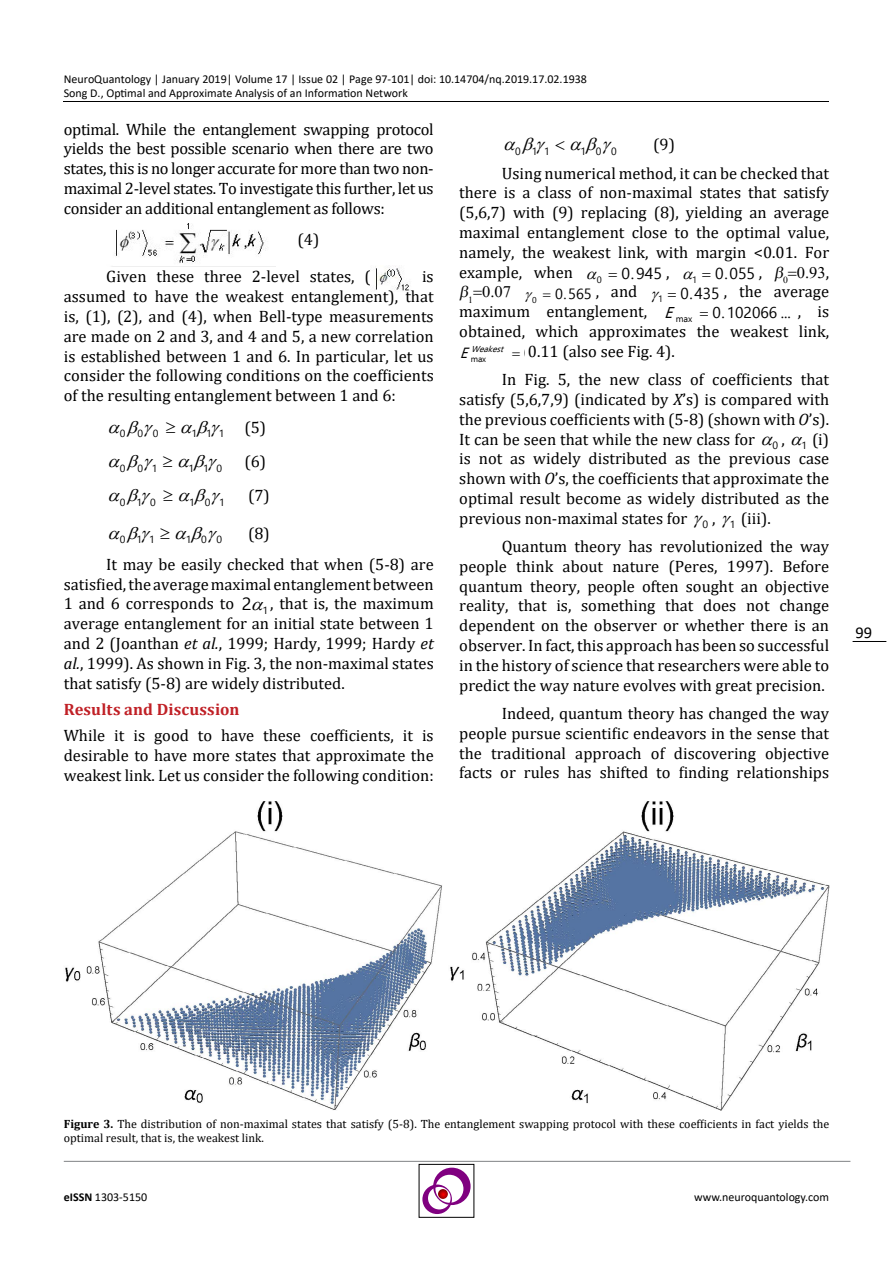
<style>
.page{position:relative;width:893px;height:1263px;background:#fff}
.page>*{position:absolute;margin:0;border:0;box-sizing:border-box;transform-origin:0 0}
.t1{font:16.5px/19.8px "Cambria";color:#000;text-align:justify}
.t2{font:700 16.5px "Cambria";letter-spacing:.01em;color:#c02026}
.t3{font:16.5px "Calibri";color:#000}
.t4{font:15.75px "Ebrima";color:#000}
.t5{font:15.6px "Ebrima";color:#000}
.t6{font:14.7px "Ebrima";color:#000}
.t7{font:italic 14.7px "Ebrima";color:#000}
.t8{font:14.55px "Ebrima";color:#000}
.t9{font:12px/14.4px "Calibri";color:#000}
.t10{font:12px/14.4px "Cambria";color:#000}
.t11{font:10.5px "Ebrima";color:#000}
.t12{font:10.35px "Ebrima";letter-spacing:.865em;color:#000}
.t13{font:9.15px "Ebrima";color:#000}
.t14{font:italic 8.55px "Ebrima";color:#000}
.t15{font:8.55px "Ebrima";color:#000}
.s1{font-family:"Cambria";font-size:16.5px}
.s2{font-family:"Ebrima";font-size:15.75px}
.s3{font-family:"Ebrima";font-style:italic;font-size:15.6px}
.s4{font-style:italic}
.s5{font-family:"Ebrima";font-size:17.55px}
.s6{font-weight:700}
</style>
<div class="page">
<svg style="left:422px;top:1168px;width:49px;height:46px"></svg>
<hr style="left:853px;top:641px;width:33px;height:1px;background:#000">
<hr style="left:64px;top:1161px;width:786px;height:1px;background:#808285">
<hr style="left:64px;top:101px;width:765px;height:1px;background:#000">
<img style="left:115px;top:223px;width:151px;height:40px">
<img style="left:375px;top:266px;width:35px;height:25px">
<img style="left:65px;top:801px;width:377px;height:309px">
<img style="left:450px;top:801px;width:379px;height:309px">
<p class="t9" style="left:64px;top:72px;width:525px">NeuroQuantology | January 2019| Volume 17 | Issue 02 | Page 97-101| doi: 10.14704/nq.2019.17.02.1938<br>Song D., Optimal and Approximate Analysis of an Information Network</p>
<p class="t1" style="left:64px;top:119px;width:371px">optimal. While the entanglement swapping protocol yields the best possible scenario when there are two states, this is no longer accurate for more than two non&shy;maximal 2-level states. To investigate this further, let us consider an additional entanglement as follows:</p>
<p class="t1" style="left:298px;top:230px;width:23px">(4)</p>
<p class="t1" style="left:106px;top:267px;width:266px">Given these three 2-level states, (</p>
<p class="t1" style="left:502px;top:130px;width:329px;line-height:28.3px;text-align:center">(9)<br>Using numerical method, it can be checked that</p>
<p class="t1" style="left:459px;top:183px;width:371px">there is a class of non-maximal states that satisfy (5,6,7) with (9) replacing (8), yielding an average maximal entanglement close to the optimal value, namely, the weakest link, with margin &lt;0.01. For example, when</p>
<p class="t11" style="left:515px;top:144px;width:36px">0 11</p>
<p class="t11" style="left:580px;top:144px;width:38px">100</p>
<p class="t13" style="left:597px;top:273px;width:7px">0</p>
<p class="t4" style="left:622px;top:262px;width:49px">0.945 <span class="s1">,</span></p>
<p class="t4" style="left:692px;top:262px;width:72px"><sub>1</sub> 0.055 <span class="s1">,</span></p>
<p class="t1" style="left:818px;top:262px;width:13px">✓,</p>
<p class="t1" style="left:64px;top:267px;width:371px;text-indent:358px">is assumed to have the weakest entanglement), that is, (1), (2), and (4), when Bell-type measurements are made on 2 and 3, and 4 and 5, a new correlation is established between 1 and 6. In particular, let us consider the following conditions on the coefficients of the resulting entanglement between 1 and 6:</p>
<p class="t12" style="left:120px;top:426px;width:40px">000</p>
<p class="t12" style="left:191px;top:426px;width:34px">111</p>
<p class="t1" style="left:244px;top:417px;width:23px">(5)</p>
<p class="t12" style="left:120px;top:460px;width:39px">0 01</p>
<p class="t12" style="left:188px;top:460px;width:35px">110</p>
<p class="t1" style="left:244px;top:451px;width:23px">(6)</p>
<p class="t12" style="left:120px;top:495px;width:37px">0 10</p>
<p class="t12" style="left:189px;top:495px;width:37px">101</p>
<p class="t1" style="left:248px;top:486px;width:23px">(7)</p>
<p class="t12" style="left:120px;top:532px;width:36px">0 11</p>
<p class="t12" style="left:186px;top:532px;width:38px">100</p>
<p class="t1" style="left:459px;top:282px;width:371px;text-indent:199px"><sub>1</sub> <span class="s2">0.435</span> , the average maximum entanglement, <span class="s3">E</span><sub>max</sub></p>
<p class="t15" style="left:532px;top:293px;width:6px">0</p>
<p class="t8" style="left:555px;top:283px;width:84px">0.565 <span class="s1">, and</span></p>
<p class="t5" style="left:712px;top:302px;width:118px">0.102066 ... <span class="s1">, is</span></p>
<p class="t1" style="left:459px;top:321px;width:371px">obtained, which approximates the weakest link,</p>
<p class="t15" style="left:471px;top:353px;width:17px">max</p>
<p class="t14" style="left:471px;top:342px;width:37px">Weakest</p>
<p class="t7" style="left:460px;top:343px;width:16px">E</p>
<p class="t1" style="left:502px;top:337px;width:329px;line-height:28.3px;text-indent:26px">0.11 (also see Fig. 4).<br>In Fig. 5, the new class of coefficients that</p>
<p class="t1" style="left:459px;top:389px;width:371px">satisfy (5,6,7,9) (indicated by <span class="s4">X</span>’s) is compared with the previous coefficients with (5-8) (shown with <span class="s4">O</span>’s).<br>It can be seen that while the new class for <sub>0</sub> , <sub>1</sub> (i) is not as widely distributed as the previous case shown with <span class="s4">O</span>’s, the coefficients that approximate the optimal result become as widely distributed as the previous non-maximal states for <sub>0</sub> , <sub>1</sub> (iii).</p>
<p class="t1" style="left:459px;top:536px;width:371px;text-indent:43px">Quantum theory has revolutionized the way people think about nature (Peres, 1997). Before quantum theory, people often sought an objective reality, that is, something that does not change dependent on the observer or whether there is an observer. In fact, this approach has been so successful in the history of science that researchers were able to predict the way nature evolves with great precision.</p>
<p class="t1" style="left:459px;top:703px;width:371px;text-indent:43px">Indeed, quantum theory has changed the way people pursue scientific endeavors in the sense that the traditional approach of discovering objective facts or rules has shifted to finding relationships</p>
<p class="t6" style="left:524px;top:343px;width:23px">0.1</p>
<p class="t1" style="left:106px;top:517px;width:329px;line-height:31.3px;text-indent:142px">(8)<br>It may be easily checked that when (5-8) are</p>
<p class="t1" style="left:64px;top:574px;width:371px">satisfied, the average maximal entanglement between 1 and 6 corresponds to <span class="s5">2</span> <sub>1</sub> , that is, the maximum average entanglement for an initial state between 1 and 2 (Joanthan <span class="s4">et al.</span>, 1999; Hardy, 1999; Hardy <span class="s4">et al.</span>, 1999). As shown in Fig. 3, the non-maximal states that satisfy (5-8) are widely distributed.</p>
<p class="t2" style="left:64px;top:697px;width:177px">Results and Discussion</p>
<p class="t1" style="left:64px;top:725px;width:371px">While it is good to have these coefficients, it is desirable to have more states that approximate the weakest link. Let us consider the following condition:</p>
<p class="t3" style="left:855px;top:621px;width:18px">99</p>
<p class="t10" style="left:64px;top:1117px;width:767px"><span class="s6">Figure 3.</span> The distribution of non-maximal states that satisfy (5-8). The entanglement swapping protocol with these coefficients in fact yields the optimal result, that is, the weakest link.</p>
<p class="t9" style="left:64px;top:1189px;width:85px"><span class="s6">eISSN</span> 1303-5150</p>
<p class="t9" style="left:694px;top:1189px;width:137px">www.neuroquantology.com</p>
</div>
